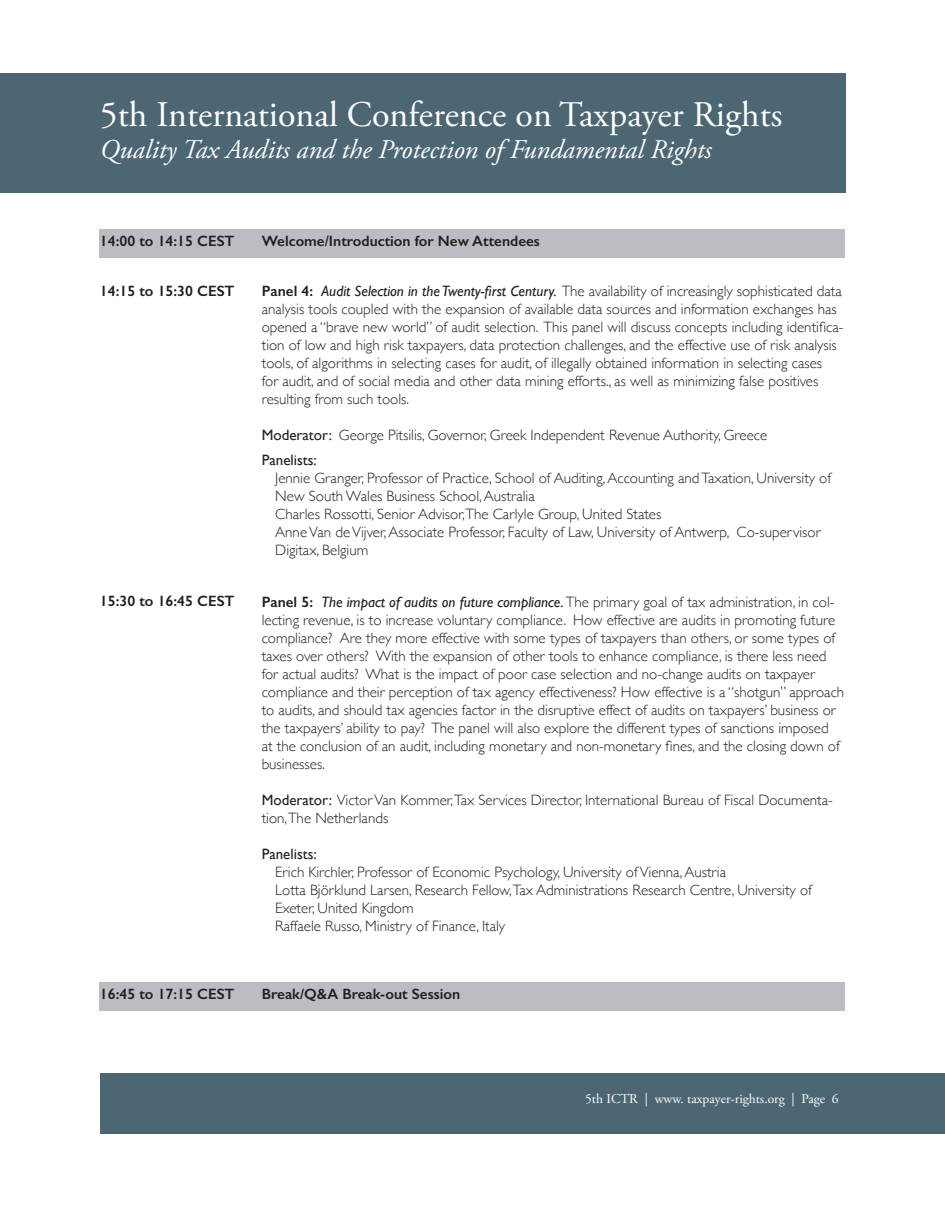
<style>
.page{position:relative;width:945px;height:1215px;background:#fff}
.page>*{position:absolute;margin:0;border:0;box-sizing:border-box;transform-origin:0 0}
.t1{font:36px "Adobe Garamond Pro";color:#fff}
.t2{font:italic 27px "Adobe Garamond Pro";color:#fff}
.t3{font:300 15px/18px "Gill Sans";color:#231f20}
.t4{font:600 15px "Gill Sans";color:#231f20}
.t5{font:15px "Gill Sans";color:#231f20}
.t6{font:13.5px "Adobe Garamond Pro";color:#fff}
.s1{font-weight:600}
.s2{font-weight:400;font-style:italic}
.s3{font-weight:400}
</style>
<div class="page">
<div style="left:0;top:73px;width:845px;height:90px;background:#4d6674"></div>
<div style="left:0;top:112px;width:845px;height:81px;background:#4d6674"></div>
<div style="left:101px;top:1073px;width:844px;height:61px;background:#4d6674"></div>
<div style="left:100px;top:982px;width:745px;height:28px;background:#bcbdc2"></div>
<div style="left:100px;top:229px;width:745px;height:28px;background:#bcbdc2"></div>
<h1 class="t1" style="left:100px;top:93px;width:684px">5th International Conference on Taxpayer Rights</h1>
<h2 class="t2" style="left:100px;top:134px;width:613px">Quality Tax Audits and the Protection of Fundamental Rights</h2>
<p class="t4" style="left:100px;top:232px;width:136px">14:00 to 14:15 CEST</p>
<p class="t4" style="left:262px;top:232px;width:279px">Welcome/Introduction for New Attendees</p>
<p class="t4" style="left:100px;top:282px;width:136px">14:15 to 15:30 CEST</p>
<p class="t3" style="left:262px;top:282px;width:583px"><span class="s1">Panel 4:</span> <span class="s2">Audit Selection in the Twenty-first Century.</span> The availability of increasingly sophisticated data analysis tools coupled with the expansion of available data sources and information exchanges has opened a “brave new world” of audit selection. This panel will discuss concepts including identifica&shy;tion of low and high risk taxpayers, data protection challenges, and the effective use of risk analysis tools, of algorithms in selecting cases for audit, of illegally obtained information in selecting cases<br>for audit, and of social media and other data mining efforts., as well as minimizing false positives resulting from such tools.</p>
<p class="t3" style="left:262px;top:422px;width:507px;line-height:24.8px"><span class="s3">Moderator:</span> George Pitsilis, Governor, Greek Independent Revenue Authority, Greece<br><span class="s3">Panelists:</span></p>
<p class="t3" style="left:275px;top:468px;width:557px">Jennie Granger, Professor of Practice, School of Auditing, Accounting and Taxation, University of New South Wales Business School, Australia<br>Charles Rossotti, Senior Advisor,The Carlyle Group, United States<br>Anne Van de Vijver, Associate Professor, Faculty of Law, University of Antwerp, Co-supervisor Digitax, Belgium</p>
<p class="t4" style="left:100px;top:592px;width:136px">15:30 to 16:45 CEST</p>
<p class="t3" style="left:262px;top:593px;width:584px"><span class="s1">Panel 5:</span> <span class="s2">The impact of audits on future compliance.</span> The primary goal of tax administration, in col&shy;lecting revenue, is to increase voluntary compliance. How effective are audits in promoting future compliance? Are they more effective with some types of taxpayers than others, or some types of taxes over others? With the expansion of other tools to enhance compliance, is there less need for actual audits? What is the impact of poor case selection and no-change audits on taxpayer compliance and their perception of tax agency effectiveness? How effective is a “shotgun” approach to audits, and should tax agencies factor in the disruptive effect of audits on taxpayers’ business or the taxpayers’ ability to pay? The panel will also explore the different types of sanctions imposed<br>at the conclusion of an audit, including monetary and non-monetary fines, and the closing down of businesses.</p>
<p class="t3" style="left:262px;top:791px;width:573px"><span class="s3">Moderator:</span> Victor Van Kommer,Tax Services Director, International Bureau of Fiscal Documenta&shy;tion,The Netherlands</p>
<p class="t5" style="left:262px;top:845px;width:57px">Panelists:</p>
<p class="t3" style="left:275px;top:863px;width:538px">Erich Kirchler, Professor of Economic Psychology, University of Vienna, Austria<br>Lotta Björklund Larsen, Research Fellow,Tax Administrations Research Centre, University of Exeter, United Kingdom<br>Raffaele Russo, Ministry of Finance, Italy</p>
<p class="t4" style="left:100px;top:985px;width:136px">16:45 to 17:15 CEST</p>
<p class="t4" style="left:262px;top:985px;width:200px">Break/Q&amp;A Break-out Session</p>
<p class="t6" style="left:585px;top:1091px;width:255px">5th ICTR | www. taxpayer-rights.org | Page 6</p>
</div>
